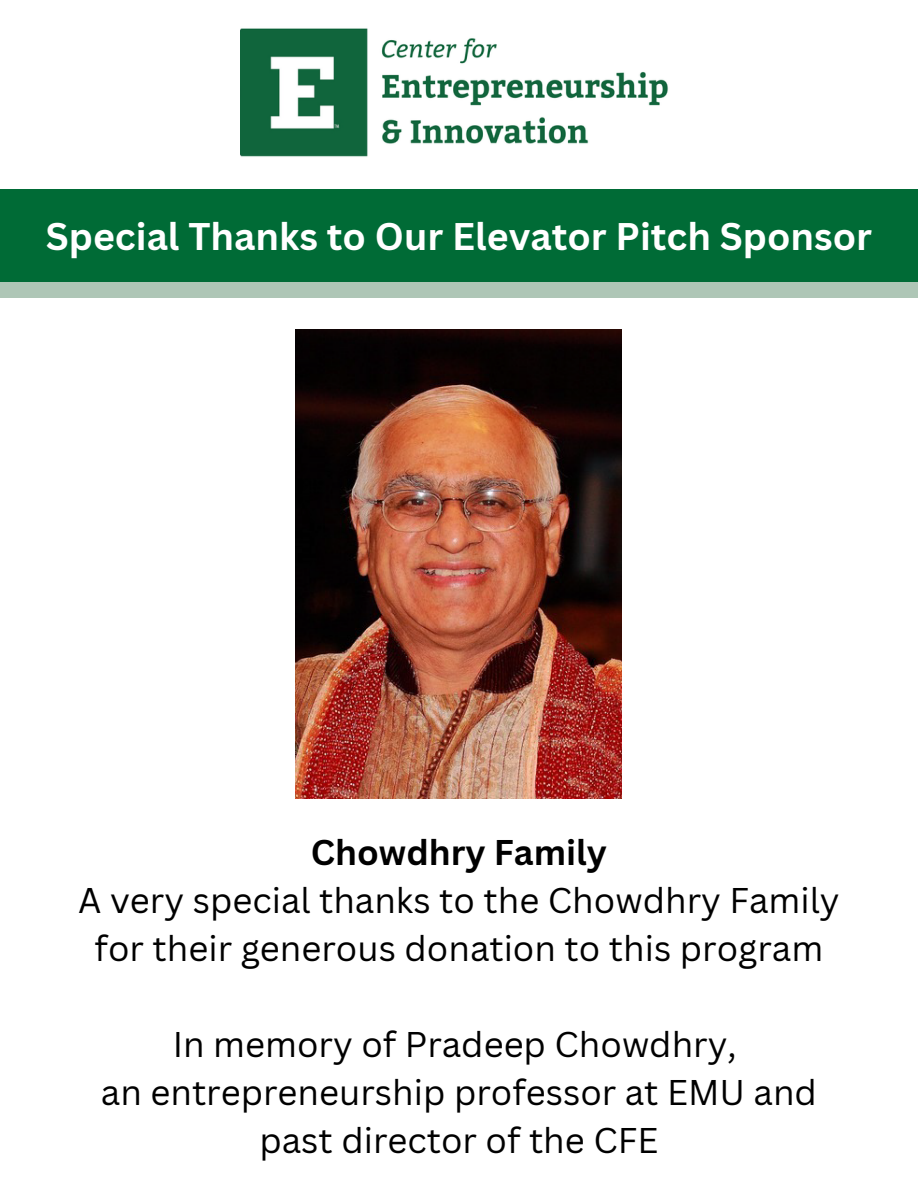
<style>
.page{position:relative;width:918px;height:1188px;background:#fff}
.page>*{position:absolute;margin:0;border:0;box-sizing:border-box;transform-origin:0 0}
.t1{font:700 37.5px "Canva Sans";color:#fff}
.t2{font:34.8px/48.2px "Canva Sans";color:#000;text-align:center}
.t3{font:700 34.8px "Canva Sans";color:#000}
</style>
<div class="page">
<div style="left:0;top:189px;width:918px;height:93px;background:#006b36"></div>
<div style="left:0;top:282px;width:918px;height:16px;background:#aec6b6"></div>
<img style="left:296px;top:329px;width:326px;height:469px">
<img style="left:241px;top:28px;width:427px;height:129px">
<p class="t1" style="left:46px;top:210px;width:828px">Special Thanks to Our Elevator Pitch Sponsor</p>
<h1 class="t3" style="left:311px;top:827px;width:298px">Chowdhry Family</h1>
<p class="t2" style="left:78px;top:875px;width:763px">A very special thanks to the Chowdhry Family for their generous donation to this program</p>
<p class="t2" style="left:173px;top:1019px;width:566px">In memory of Pradeep Chowdhry,</p>
<p class="t2" style="left:101px;top:1067px;width:718px">an entrepreneurship professor at EMU and past director of the CFE</p>
</div>
